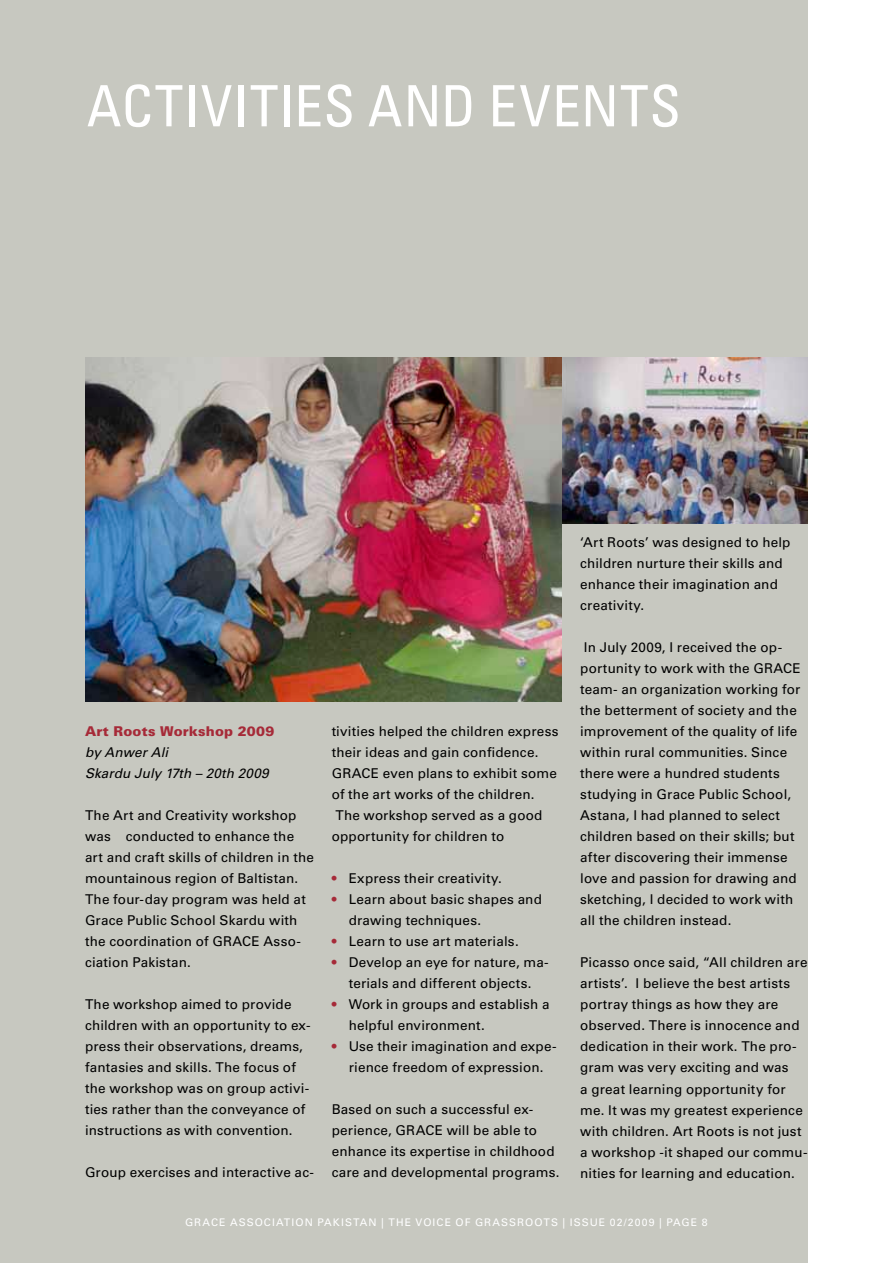
<style>
.page{position:relative;width:893px;height:1263px;background:#fff}
.page>*{position:absolute;margin:0;border:0;box-sizing:border-box;transform-origin:0 0}
.t1{font:condensed 57px "Univers LT Std";letter-spacing:.015em;color:#fff}
.t2{font:13.5px/21px "Univers LT Std";letter-spacing:.01em;color:#000}
.t3{font:italic 13.5px/21px "Univers LT Std";letter-spacing:.01em;color:#000}
.t4{font:900 13.5px "Univers LT Std";letter-spacing:.015em;color:#a62a38}
.t5{font:10.5px "Univers LT Std";letter-spacing:.1em;color:#fff}
.s1{color:#a62a38}
</style>
<div class="page">
<div style="left:0;top:0;width:808px;height:1263px;background:#c7c8c0"></div>
<img style="left:561px;top:357px;width:247px;height:166px">
<img style="left:85px;top:357px;width:476px;height:344px">
<h1 class="t1" style="left:87px;top:70px;width:596px">ACTIVITIES AND EVENTS</h1>
<p class="t4" style="left:85px;top:723px;width:191px">Art Roots Workshop 2009</p>
<p class="t3" style="left:85px;top:742px;width:185px">by Anwer Ali<br>Skardu July 17th – 20th 2009</p>
<p class="t2" style="left:85px;top:805px;width:230px">The Art and Creativity workshop was conducted to enhance the art and craft skills of children in the mountainous region of Baltistan.<br>The four-day program was held at<br>Grace Public School Skardu with the coordination of GRACE Asso&shy;ciation Pakistan.</p>
<p class="t2" style="left:85px;top:994px;width:227px">The workshop aimed to provide children with an opportunity to ex&shy;press their observations, dreams, fantasies and skills. The focus of the workshop was on group activi&shy;ties rather than the conveyance of instructions as with convention.</p>
<p class="t2" style="left:85px;top:1162px;width:231px">Group exercises and interactive ac-</p>
<p class="t2" style="left:332px;top:721px;width:228px">tivities helped the children express their ideas and gain confidence.<br>GRACE even plans to exhibit some of the art works of the children.<br>The workshop served as a good opportunity for children to</p>
<p class="t2" style="left:332px;top:868px;width:172px"><span class="s1">•</span> Express their creativity.</p>
<p class="t2" style="left:349px;top:889px;width:195px;text-indent:-17px"><span class="s1">•</span> Learn about basic shapes and drawing techniques.</p>
<p class="t2" style="left:332px;top:931px;width:189px"><span class="s1">•</span> Learn to use art materials.</p>
<p class="t2" style="left:332px;top:952px;width:219px;text-align:center"><span class="s1">•</span> Develop an eye for nature, ma&shy;terials and different objects.</p>
<p class="t2" style="left:349px;top:994px;width:202px;text-indent:-17px"><span class="s1">•</span> Work in groups and establish a helpful environment.</p>
<p class="t2" style="left:332px;top:1036px;width:227px;text-align:center"><span class="s1">•</span> Use their imagination and expe&shy;rience freedom of expression.</p>
<p class="t2" style="left:332px;top:1099px;width:229px">Based on such a successful ex&shy;perience, GRACE will be able to enhance its expertise in childhood care and developmental programs.</p>
<p class="t2" style="left:580px;top:532px;width:212px">‘Art Roots’ was designed to help children nurture their skills and enhance their imagination and creativity.</p>
<p class="t2" style="left:580px;top:637px;width:222px">In July 2009, I received the op&shy;portunity to work with the GRACE team- an organization working for the betterment of society and the improvement of the quality of life within rural communities. Since there were a hundred students studying in Grace Public School,<br>Astana, I had planned to select children based on their skills; but after discovering their immense love and passion for drawing and sketching, I decided to work with all the children instead.</p>
<p class="t2" style="left:580px;top:952px;width:229px">Picasso once said, “All children are artists’. I believe the best artists portray things as how they are observed. There is innocence and dedication in their work. The pro&shy;gram was very exciting and was<br>a great learning opportunity for me. It was my greatest experience with children. Art Roots is not just a workshop -it shaped our commu&shy;nities for learning and education.</p>
<p class="t5" style="left:185px;top:1216px;width:524px">GRACE ASSOCIATION PAKISTAN | THE VOICE OF GRASSROOTS | ISSUE 02/2009 | PAGE 8</p>
</div>
